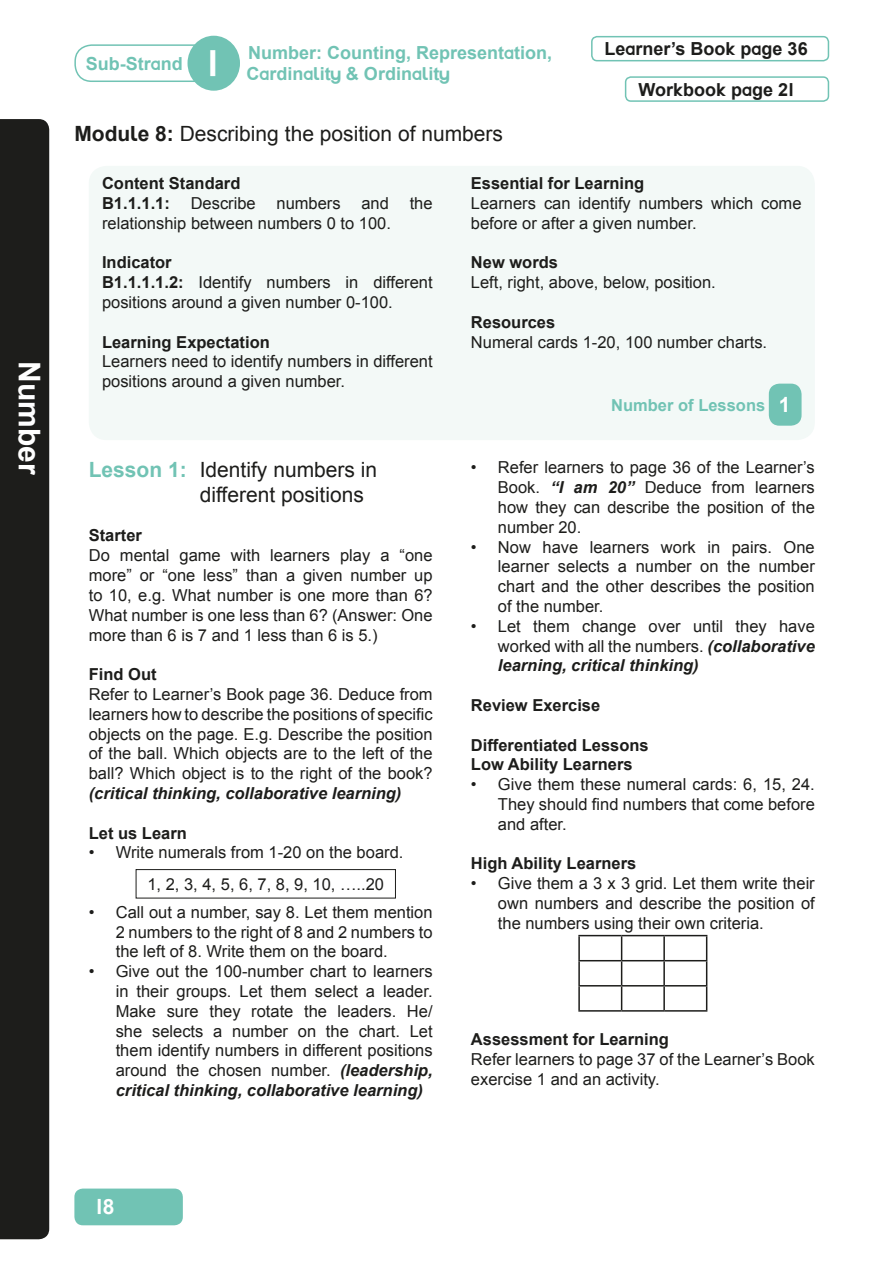
<style>
.page{position:relative;width:893px;height:1263px;background:#fff}
.page>*{position:absolute;margin:0;border:0;box-sizing:border-box;transform-origin:0 0}
.t1{font:700 30px "Preschool";color:#fff}
.t2{font:21px/25.2px "Arial";color:#1d1d1b}
.t3{font:700 21px "Preschool";color:#fff}
.t4{font:700 18px/21px "Preschool";color:#71c3b4}
.t5{font:700 18px "Preschool";color:#1d1d1b}
.t6{font:16.5px/19.8px "Arial";color:#1d1d1b;text-align:justify}
.t7{font:700 16.5px/19.8px "Arial";color:#1d1d1b}
.t8{font:italic 700 16.5px "Arial";color:#1d1d1b}
.t9{font:700 16.5px "Arial";color:#71c3b4}
.s1{font-size:36px;color:#fff}
.s2{font-family:"Preschool";font-weight:700}
.s3{font-weight:700}
.s4{font-weight:700;color:#71c3b4}
.s5{font-weight:700;font-style:italic}
.s6{font-size:21px;color:#fff}
</style>
<div class="page">
<div style="left:0;top:119px;width:49px;height:1120px;background:#1d1d1b"></div>
<div style="left:74px;top:1188px;width:109px;height:37px;background:#71c3b4;border-radius:9px"></div>
<div style="left:74px;top:44px;width:159px;height:38px;border:2px solid #71c3b4;border-radius:16px"></div>
<div style="left:188px;top:36px;width:52px;height:55px;background:#71c3b4;border-radius:50%"></div>
<div style="left:89px;top:166px;width:726px;height:274px;background:#f3f9f7;border-radius:18px"></div>
<hr style="left:578px;top:935px;width:44px;height:1px;background:#1d1d1b">
<hr style="left:578px;top:936px;width:2px;height:24px;background:#1d1d1b">
<hr style="left:622px;top:935px;width:42px;height:1px;background:#1d1d1b">
<hr style="left:664px;top:935px;width:43px;height:1px;background:#1d1d1b">
<hr style="left:663px;top:936px;width:2px;height:24px;background:#1d1d1b">
<hr style="left:578px;top:960px;width:44px;height:1px;background:#1d1d1b">
<hr style="left:578px;top:961px;width:2px;height:24px;background:#1d1d1b">
<hr style="left:622px;top:960px;width:42px;height:1px;background:#1d1d1b">
<hr style="left:664px;top:960px;width:43px;height:1px;background:#1d1d1b">
<hr style="left:663px;top:961px;width:2px;height:24px;background:#1d1d1b">
<hr style="left:578px;top:985px;width:44px;height:1px;background:#1d1d1b">
<hr style="left:578px;top:986px;width:2px;height:24px;background:#1d1d1b">
<hr style="left:622px;top:985px;width:42px;height:1px;background:#1d1d1b">
<svg style="left:621px;top:936px;width:1px;height:74px"></svg>
<hr style="left:664px;top:985px;width:43px;height:1px;background:#1d1d1b">
<hr style="left:663px;top:986px;width:2px;height:24px;background:#1d1d1b">
<svg style="left:706px;top:936px;width:1px;height:74px"></svg>
<hr style="left:578px;top:1010px;width:44px;height:2px;background:#1d1d1b">
<hr style="left:622px;top:1010px;width:42px;height:2px;background:#1d1d1b">
<hr style="left:664px;top:1010px;width:43px;height:2px;background:#1d1d1b">
<div style="left:591px;top:36px;width:238px;height:25px;border:2px solid #71c3b4;border-radius:5px"></div>
<div style="left:625px;top:76px;width:204px;height:26px;border:2px solid #71c3b4;border-radius:5px"></div>
<div style="left:769px;top:384px;width:32px;height:42px;background:#71c3b4;border-radius:11px"></div>
<div style="left:136px;top:869px;width:260px;height:29px;border:1px solid #1d1d1b"></div>
<h1 class="t1" style="left:49px;top:361px;width:115px;rotate:90deg">Number</h1>
<p class="t4" style="left:86px;top:54px;width:135px">Sub-Strand <span class="s1">1</span></p>
<p class="t4" style="left:247px;top:43px;width:307px">Number: Counting, Representation,<br>Cardinality &amp; Ordinality</p>
<p class="t2" style="left:74px;top:121px;width:430px"><span class="s2">Module 8:</span> Describing the position of numbers</p>
<p class="t5" style="left:605px;top:37px;width:205px">Learner’s Book page 36</p>
<p class="t5" style="left:638px;top:77px;width:157px">Workbook page 21</p>
<p class="t7" style="left:102px;top:174px;width:140px">Content Standard<br>B1.1.1.1:</p>
<p class="t6" style="left:191px;top:193px;width:67px">Describe</p>
<p class="t6" style="left:276px;top:193px;width:66px">numbers</p>
<p class="t6" style="left:361px;top:193px;width:29px">and</p>
<p class="t6" style="left:410px;top:193px;width:24px">the</p>
<p class="t6" style="left:102px;top:213px;width:290px">relationship between numbers 0 to 100.</p>
<p class="t6" style="left:102px;top:253px;width:332px;text-align:left"><span class="s3">Indicator<br>B1.1.1.1.2:</span> Identify numbers in different positions around a given number 0-100.</p>
<p class="t7" style="left:102px;top:332px;width:169px">Learning Expectation</p>
<p class="t6" style="left:102px;top:352px;width:332px">Learners need to identify numbers in different positions around a given number.</p>
<p class="t2" style="left:200px;top:457px;width:179px;text-indent:-111px"><span class="s4">Lesson 1:</span> Identify numbers in different positions</p>
<p class="t7" style="left:89px;top:526px;width:55px">Starter</p>
<p class="t6" style="left:89px;top:546px;width:345px">Do mental game with learners play a “one more” or “one less” than a given number up to 10, e.g. What number is one more than 6?<br>What number is one less than 6? (Answer: One more than 6 is 7 and 1 less than 6 is 5.)</p>
<p class="t7" style="left:89px;top:665px;width:69px">Find Out</p>
<p class="t6" style="left:89px;top:684px;width:345px">Refer to Learner’s Book page 36. Deduce from learners how to describe the positions of specific objects on the page. E.g. Describe the position of the ball. Which objects are to the left of the ball? Which object is to the right of the book?</p>
<p class="t8" style="left:89px;top:782px;width:314px">(critical thinking, collaborative learning)</p>
<p class="t7" style="left:89px;top:823px;width:100px">Let us Learn</p>
<p class="t6" style="left:89px;top:843px;width:316px">• Write numerals from 1-20 on the board.</p>
<p class="t6" style="left:147px;top:874px;width:238px">1, 2, 3, 4, 5, 6, 7, 8, 9, 10, …..20</p>
<p class="t6" style="left:116px;top:902px;width:318px;text-indent:-27px">• Call out a number, say 8. Let them mention 2 numbers to the right of 8 and 2 numbers to the left of 8. Write them on the board.</p>
<p class="t6" style="left:116px;top:962px;width:318px;text-indent:-27px">• Give out the 100-number chart to learners in their groups. Let them select a leader.<br>Make sure they rotate the leaders. He/ she selects a number on the chart. Let them identify numbers in different positions around the chosen number. <span class="s5">(leadership, critical thinking, collaborative learning)</span></p>
<p class="t7" style="left:471px;top:174px;width:175px">Essential for Learning</p>
<p class="t6" style="left:471px;top:193px;width:332px">Learners can identify numbers which come before or after a given number.</p>
<p class="t7" style="left:471px;top:253px;width:89px">New words</p>
<p class="t6" style="left:471px;top:273px;width:246px">Left, right, above, below, position.</p>
<p class="t7" style="left:471px;top:313px;width:86px">Resources</p>
<p class="t6" style="left:471px;top:332px;width:298px">Numeral cards 1-20, 100 number charts.</p>
<p class="t9" style="left:611px;top:394px;width:181px">Number of Lessons <span class="s6">1</span></p>
<p class="t6" style="left:498px;top:458px;width:318px;text-indent:-27px">• Refer learners to page 36 of the Learner’s Book. <span class="s5">“I am 20”</span> Deduce from learners how they can describe the position of the number 20.</p>
<p class="t6" style="left:498px;top:537px;width:318px;text-indent:-27px">• Now have learners work in pairs. One learner selects a number on the number chart and the other describes the position of the number.</p>
<p class="t6" style="left:498px;top:616px;width:318px;text-indent:-27px">• Let them change over until they have worked with all the numbers. <span class="s5">(collaborative learning, critical thinking)</span></p>
<p class="t7" style="left:471px;top:696px;width:131px">Review Exercise</p>
<p class="t7" style="left:471px;top:735px;width:179px">Differentiated Lessons<br>Low Ability Learners</p>
<p class="t6" style="left:498px;top:775px;width:318px;text-indent:-27px">• Give them these numeral cards: 6, 15, 24.<br>They should find numbers that come before and after.</p>
<p class="t7" style="left:471px;top:854px;width:167px">High Ability Learners</p>
<p class="t6" style="left:498px;top:874px;width:318px;text-indent:-27px">• Give them a 3 x 3 grid. Let them write their own numbers and describe the position of the numbers using their own criteria.</p>
<p class="t7" style="left:471px;top:1030px;width:200px">Assessment for Learning</p>
<p class="t6" style="left:471px;top:1049px;width:345px">Refer learners to page 37 of the Learner’s Book exercise 1 and an activity.</p>
<p class="t3" style="left:96px;top:1193px;width:20px">18</p>
</div>
